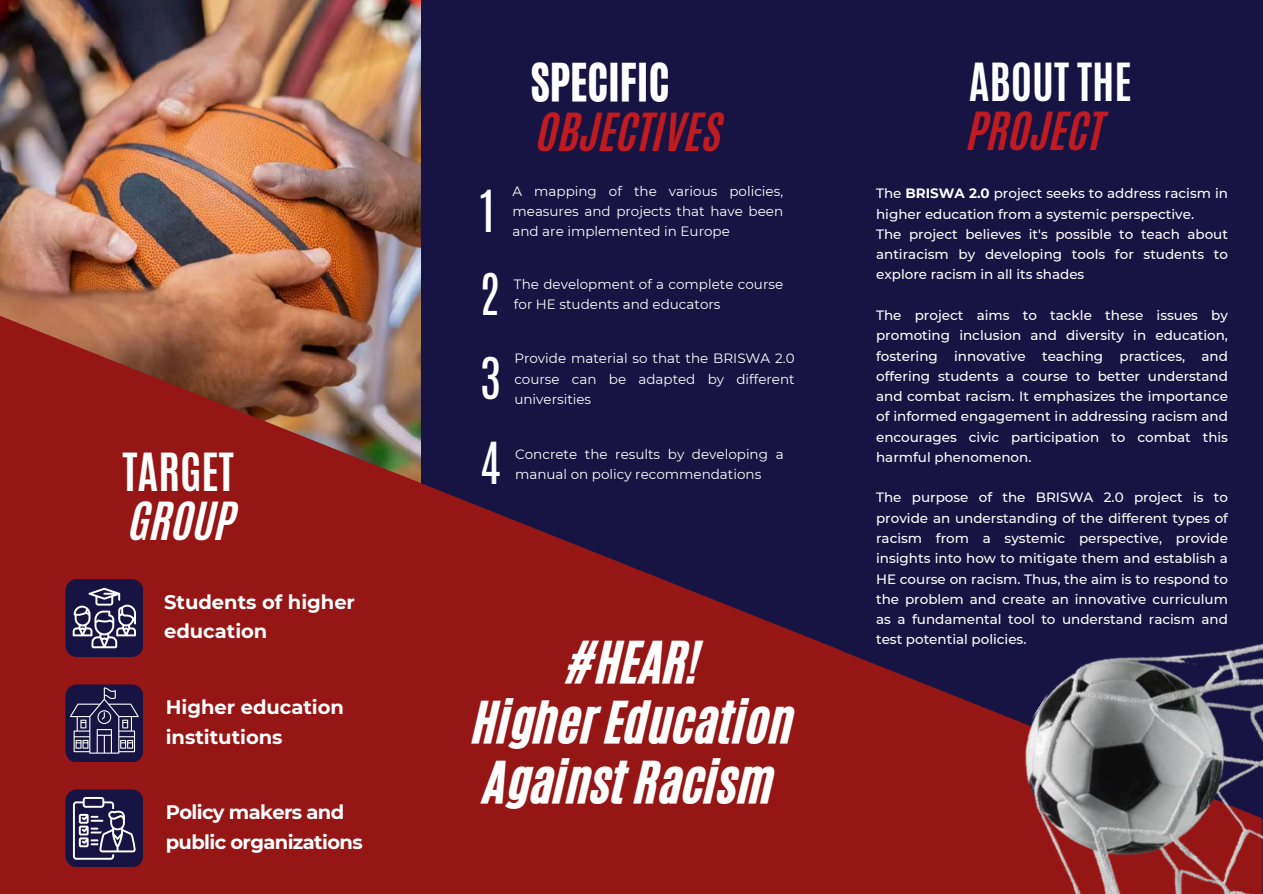
<style>
.page{position:relative;width:1263px;height:894px;background:#fff}
.page>*{position:absolute;margin:0;border:0;box-sizing:border-box;transform-origin:0 0}
.t1{font:48.6px/59.7px "CA Generated";color:#fff;text-align:center}
.t2{font:48.3px "Antonio";color:#fff}
.t3{font:43.8px "CA Generated";color:#c01b21}
.t4{font:700 43.8px "Antonio";color:#fff}
.t5{font:43.8px "CA Generated";color:#fff}
.t6{font:700 19.5px/29.2px "Montserrat";color:#fff}
.t7{font:700 19.5px/29.2px "Montserrat";letter-spacing:-.03em;color:#fff}
.t8{font:500 13.5px/20.2px "Montserrat";color:#fff;text-align:justify}
.t9{font:13.5px/20.2px "Montserrat";color:#fff;text-align:justify}
.s1{font-weight:700}
</style>
<div class="page">
<div style="left:0;top:0;width:1263px;height:893px;background:#171342"></div>
<img style="left:0;top:0;width:421px;height:473px">
<svg style="left:0;top:312px;width:420px;height:581px;background:#95241f"></svg>
<svg style="left:392px;top:473px;width:395px;height:420px;fill:#961616"></svg>
<div style="left:65px;top:579px;width:78px;height:77px;background:#171342;border-radius:11px"></div>
<svg style="left:73px;top:587px;width:63px;height:61px"></svg>
<div style="left:65px;top:684px;width:78px;height:78px;background:#171342;border-radius:11px"></div>
<svg style="left:70px;top:687px;width:69px;height:66px"></svg>
<div style="left:65px;top:789px;width:78px;height:78px;background:#171342;border-radius:11px"></div>
<svg style="left:73px;top:797px;width:63px;height:62px"></svg>
<svg style="left:783px;top:629px;width:146px;height:264px;background:#88151a"></svg>
<img style="left:929px;top:643px;width:334px;height:250px">
<h3 class="t4" style="left:122px;top:440px;width:113px">TARGET</h3>
<h3 class="t5" style="left:130px;top:490px;width:108px">GROUP</h3>
<h3 class="t6" style="left:164px;top:587px;width:192px">Students of higher education</h3>
<h3 class="t6" style="left:166px;top:692px;width:180px">Higher education institutions</h3>
<h3 class="t7" style="left:166px;top:797px;width:198px">Policy makers and public organizations</h3>
<h3 class="t5" style="left:530px;top:51px;width:140px">SPECIFIC</h3>
<h3 class="t3" style="left:538px;top:100px;width:186px">OBJECTIVES</h3>
<h2 class="t2" style="left:480px;top:176px;width:17px">1</h2>
<p class="t9" style="left:512px;top:180px;width:272px">A mapping of the various policies, measures and projects that have been and are implemented in Europe</p>
<h2 class="t2" style="left:479px;top:260px;width:23px">2</h2>
<p class="t9" style="left:514px;top:274px;width:271px">The development of a complete course for HE students and educators</p>
<h2 class="t2" style="left:480px;top:344px;width:23px">3</h2>
<p class="t9" style="left:514px;top:348px;width:282px">Provide material so that the BRISWA 2.0 course can be adapted by different universities</p>
<h2 class="t2" style="left:480px;top:428px;width:23px">4</h2>
<p class="t9" style="left:515px;top:443px;width:270px">Concrete the results by developing a manual on policy recommendations</p>
<h1 class="t1" style="left:474px;top:633px;width:322px">#HEAR!<br>Higher Education<br>Against Racism</h1>
<h3 class="t4" style="left:969px;top:51px;width:165px">ABOUT THE</h3>
<h3 class="t3" style="left:969px;top:100px;width:138px">PROJECT</h3>
<p class="t8" style="left:876px;top:183px;width:353px;text-align:left">The <span class="s1">BRISWA 2.0</span> project seeks to address racism in higher education from a systemic perspective.<br>The project believes it's possible to teach about antiracism by developing tools for students to explore racism in all its shades</p>
<p class="t8" style="left:876px;top:305px;width:353px">The project aims to tackle these issues by promoting inclusion and diversity in education, fostering innovative teaching practices, and offering students a course to better understand and combat racism. It emphasizes the importance of informed engagement in addressing racism and encourages civic participation to combat this harmful phenomenon.</p>
<p class="t8" style="left:876px;top:487px;width:353px">The purpose of the BRISWA 2.0 project is to provide an understanding of the different types of racism from a systemic perspective, provide insights into how to mitigate them and establish a HE course on racism. Thus, the aim is to respond to the problem and create an innovative curriculum as a fundamental tool to understand racism and test potential policies.</p>
</div>
